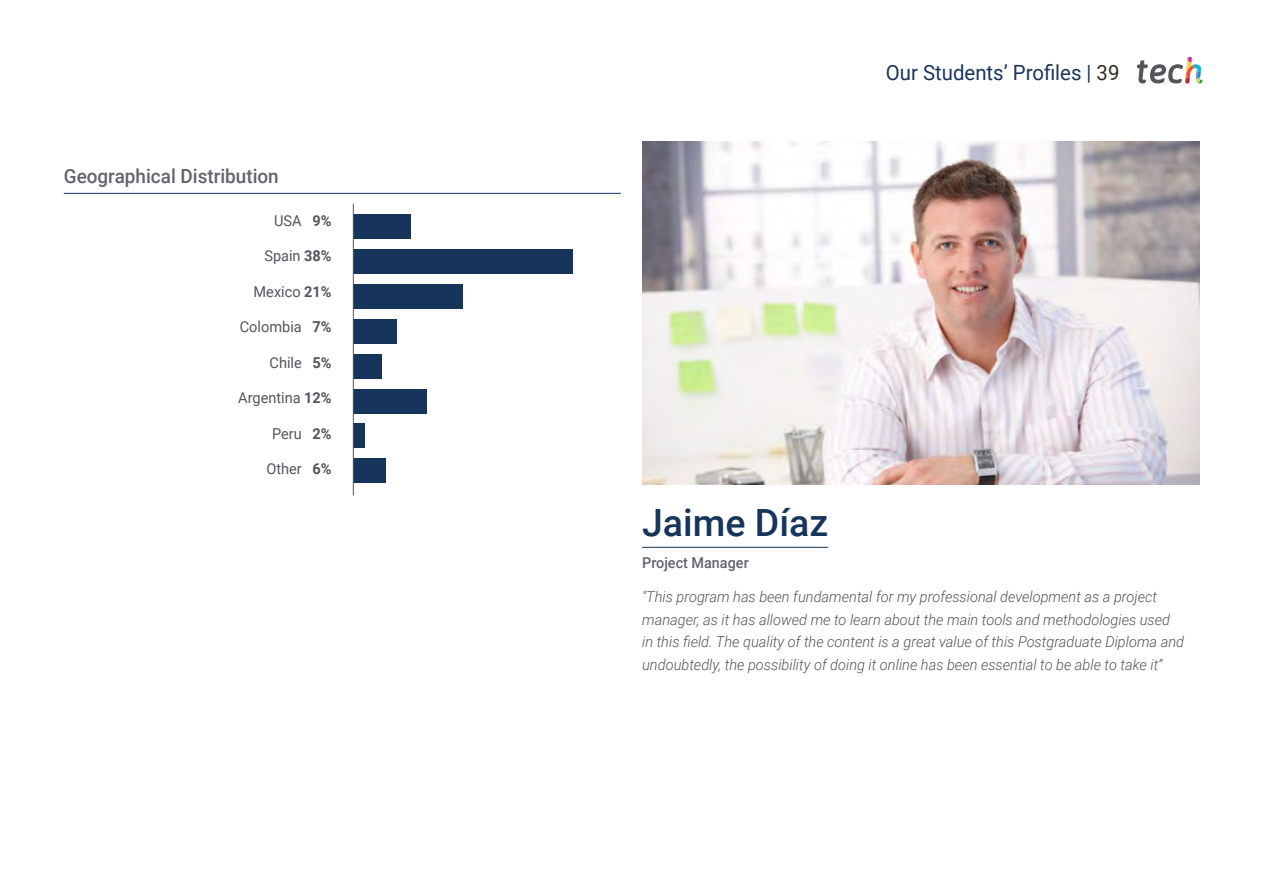
<style>
.page{position:relative;width:1263px;height:893px;background:#fff}
.page>*{position:absolute;margin:0;border:0;box-sizing:border-box;transform-origin:0 0}
.t1{font:500 37.5px "Roboto";color:#17355b}
.t2{font:21px "Roboto";color:#1a355c}
.t3{font:500 19.5px "Roboto";color:#61646a}
.t4{font:italic 300 15px/22.5px "Roboto";color:#52555b}
.t5{font:15px "Roboto";color:#52555b}
.t6{font:500 15px "Roboto";color:#61646a;scale:.96 1}
.s1{font-weight:700}
.s2{color:#312e20}
</style>
<div class="page">
<svg style="left:1137px;top:57px;width:65px;height:27px"></svg>
<hr style="left:642px;top:547px;width:186px;height:1px;background:#123352">
<img style="left:642px;top:141px;width:557px;height:343px">
<hr style="left:64px;top:193px;width:557px;height:1px;background:#17355b">
<div style="left:353px;top:215px;width:58px;height:24px;background:#17355b"></div>
<div style="left:353px;top:389px;width:73px;height:24px;background:#17355b"></div>
<div style="left:353px;top:249px;width:220px;height:25px;background:#17355b"></div>
<div style="left:353px;top:424px;width:12px;height:24px;background:#17355b"></div>
<div style="left:353px;top:284px;width:110px;height:25px;background:#17355b"></div>
<div style="left:353px;top:458px;width:33px;height:25px;background:#17355b"></div>
<div style="left:353px;top:319px;width:43px;height:25px;background:#17355b"></div>
<div style="left:353px;top:354px;width:28px;height:25px;background:#17355b"></div>
<hr style="left:353px;top:204px;width:1px;height:291px;background:#52555b">
<h3 class="t3" style="left:64px;top:162px;width:217px">Geographical Distribution</h3>
<p class="t5" style="left:274px;top:210px;width:59px">USA <span class="s1">9%</span></p>
<p class="t5" style="left:264px;top:246px;width:69px">Spain <span class="s1">38%</span></p>
<p class="t5" style="left:254px;top:281px;width:80px">Mexico <span class="s1">21%</span></p>
<p class="t5" style="left:240px;top:317px;width:93px">Colombia <span class="s1">7%</span></p>
<p class="t5" style="left:270px;top:352px;width:64px">Chile <span class="s1">5%</span></p>
<p class="t5" style="left:238px;top:388px;width:95px">Argentina <span class="s1">12%</span></p>
<p class="t5" style="left:272px;top:423px;width:61px">Peru <span class="s1">2%</span></p>
<p class="t5" style="left:266px;top:459px;width:67px">Other <span class="s1">6%</span></p>
<h2 class="t2" style="left:886px;top:57px;width:235px">Our Students’ Profiles | <span class="s2">39</span></h2>
<h1 class="t1" style="left:642px;top:496px;width:188px">Jaime Díaz</h1>
<p class="t6" style="left:642px;top:552px;width:113px">Project Manager</p>
<p class="t4" style="left:642px;top:585px;width:543px">"This program has been fundamental for my professional development as a project manager, as it has allowed me to learn about the main tools and methodologies used in this field. The quality of the content is a great value of this Postgraduate Diploma and undoubtedly, the possibility of doing it online has been essential to be able to take it”</p>
</div>
